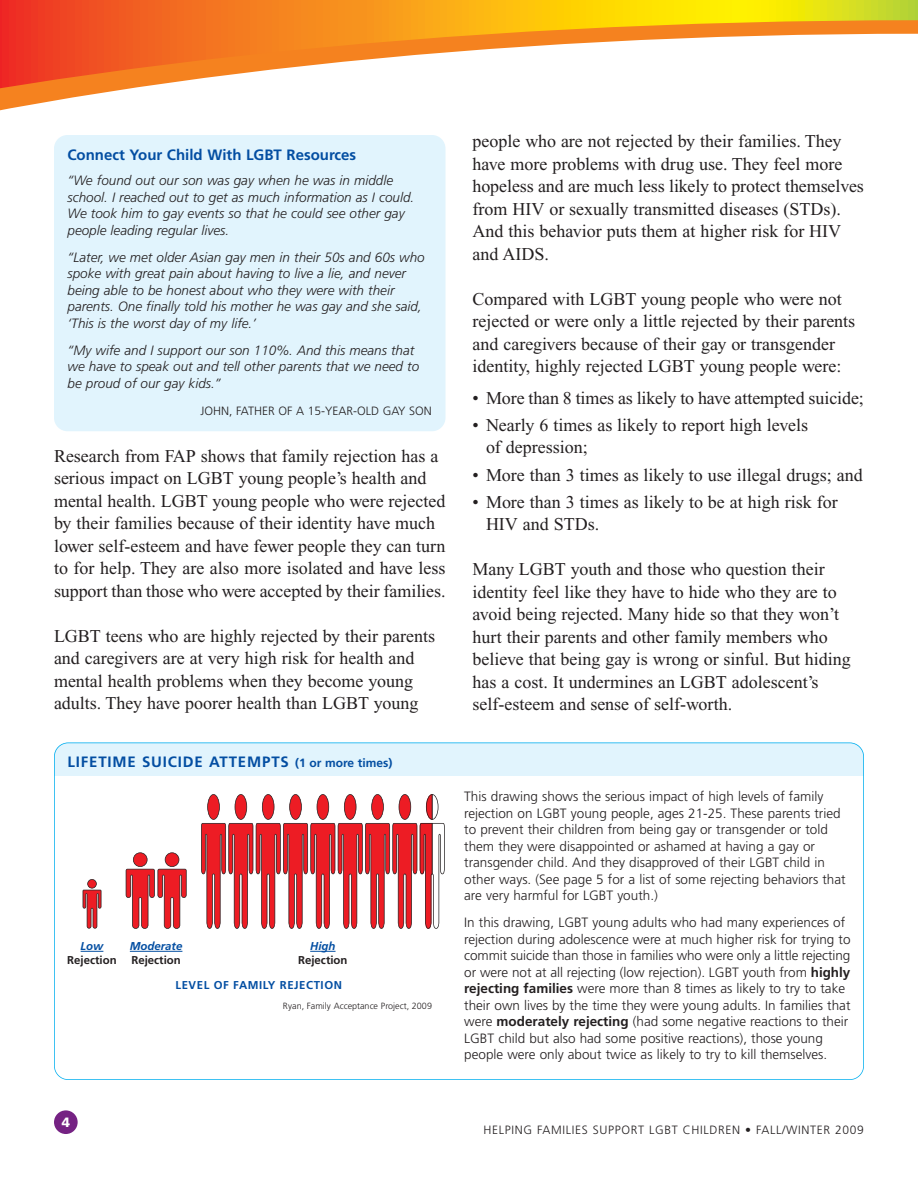
<style>
.page{position:relative;width:918px;height:1188px;background:#fff}
.page>*{position:absolute;margin:0;border:0;box-sizing:border-box;transform-origin:0 0}
.t1{font:18px/22.5px "Times New Roman";color:#231f20}
.t2{font:700 15px "Frutiger";letter-spacing:.055em;color:#034ea2}
.t3{font:700 15px "Frutiger";color:#034ea2}
.t4{font:300 13.5px/16.5px "Frutiger";color:#231f20}
.t5{font:italic 300 13.5px/16.5px "Frutiger";color:#231f20}
.t6{font:900 13.5px "Frutiger";color:#fff}
.t7{font:300 12px "Frutiger";letter-spacing:.055em;color:#231f20}
.t8{font:300 12px "Frutiger";color:#231f20}
.t9{font:700 11.4px "Frutiger";color:#231f20}
.t10{font:700 11.4px "Frutiger";letter-spacing:.05em;color:#034ea2}
.t11{font:italic 700 11.4px "Frutiger";color:#034ea2}
.t12{font:300 9px "Frutiger";color:#231f20}
.s1{font-size:12px}
.s2{font-weight:700}
</style>
<div class="page">
<svg style="left:0;top:0;width:918px;height:20px;background:#f3a715"></svg>
<svg style="left:0;top:20px;width:918px;height:91px"></svg>
<div style="left:54px;top:1110px;width:24px;height:24px;background:#752283;border-radius:50%"></div>
<div style="left:54px;top:135px;width:392px;height:296px;background:#e1f4fd;border-radius:14px"></div>
<div style="left:54px;top:742px;width:810px;height:68px;background:#e1f4fd;border-radius:14px"></div>
<div style="left:54px;top:776px;width:810px;height:170px;background:#fff"></div>
<div style="left:54px;top:742px;width:810px;height:338px;border:2px solid #00aeef;border-radius:14px"></div>
<svg style="left:126px;top:852px;width:61px;height:77px"></svg>
<svg style="left:83px;top:879px;width:18px;height:50px"></svg>
<svg style="left:81px;top:951px;width:22px;height:1px"></svg>
<hr style="left:130px;top:951px;width:52px;height:1px;background:#034ea2">
<svg style="left:310px;top:951px;width:26px;height:1px"></svg>
<svg style="left:201px;top:794px;width:244px;height:135px"></svg>
<p class="t3" style="left:68px;top:148px;width:290px">Connect Your Child With LGBT Resources</p>
<p class="t5" style="left:68px;top:173px;width:348px">“We found out our son was gay when he was in middle school. I reached out to get as much information as I could.<br>We took him to gay events so that he could see other gay people leading regular lives.</p>
<p class="t5" style="left:68px;top:250px;width:359px">“Later, we met older Asian gay men in their 50s and 60s who spoke with great pain about having to live a lie, and never being able to be honest about who they were with their parents. One finally told his mother he was gay and she said, ‘This is the worst day of my life.’</p>
<p class="t5" style="left:68px;top:343px;width:353px">“My wife and I support our son 110%. And this means that we have to speak out and tell other parents that we need to be proud of our gay kids.”</p>
<p class="t8" style="left:201px;top:406px;width:233px">JOHN, FATHER OF A 15-YEAR-OLD GAY SON</p>
<p class="t1" style="left:54px;top:446px;width:393px">Research from FAP shows that family rejection has a serious impact on LGBT young people’s health and mental health. LGBT young people who were rejected by their families because of their identity have much lower self-esteem and have fewer people they can turn to for help. They are also more isolated and have less support than those who were accepted by their families.</p>
<p class="t1" style="left:54px;top:626px;width:383px">LGBT teens who are highly rejected by their parents and caregivers are at very high risk for health and mental health problems when they become young adults. They have poorer health than LGBT young</p>
<p class="t2" style="left:68px;top:756px;width:327px">LIFETIME SUICIDE ATTEMPTS <span class="s1">(1 or more times)</span></p>
<p class="t11" style="left:81px;top:942px;width:24px">Low</p>
<p class="t9" style="left:67px;top:955px;width:51px">Rejection</p>
<p class="t11" style="left:130px;top:942px;width:54px">Moderate</p>
<p class="t9" style="left:131px;top:955px;width:51px">Rejection</p>
<p class="t11" style="left:310px;top:942px;width:27px">High</p>
<p class="t9" style="left:298px;top:955px;width:51px">Rejection</p>
<p class="t10" style="left:175px;top:980px;width:168px">LEVEL OF FAMILY REJECTION</p>
<p class="t12" style="left:283px;top:1002px;width:151px">Ryan, Family Acceptance Project, 2009</p>
<p class="t1" style="left:472px;top:132px;width:393px">people who are not rejected by their families. They have more problems with drug use. They feel more hopeless and are much less likely to protect themselves from HIV or sexually transmitted diseases (STDs).<br>And this behavior puts them at higher risk for HIV and AIDS.</p>
<p class="t1" style="left:472px;top:289px;width:384px">Compared with LGBT young people who were not rejected or were only a little rejected by their parents and caregivers because of their gay or transgender identity, highly rejected LGBT young people were:</p>
<p class="t1" style="left:472px;top:388px;width:393px">• More than 8 times as likely to have attempted suicide;</p>
<p class="t1" style="left:486px;top:415px;width:324px;text-indent:-14px">• Nearly 6 times as likely to report high levels of depression;</p>
<p class="t1" style="left:472px;top:465px;width:392px">• More than 3 times as likely to use illegal drugs; and</p>
<p class="t1" style="left:486px;top:492px;width:353px;text-indent:-14px">• More than 3 times as likely to be at high risk for<br>HIV and STDs.</p>
<p class="t1" style="left:472px;top:559px;width:380px">Many LGBT youth and those who question their identity feel like they have to hide who they are to avoid being rejected. Many hide so that they won’t hurt their parents and other family members who believe that being gay is wrong or sinful. But hiding has a cost. It undermines an LGBT adolescent’s self-esteem and sense of self-worth.</p>
<p class="t4" style="left:464px;top:789px;width:383px">This drawing shows the serious impact of high levels of family rejection on LGBT young people, ages 21-25. These parents tried to prevent their children from being gay or transgender or told them they were disappointed or ashamed at having a gay or transgender child. And they disapproved of their LGBT child in other ways. (See page 5 for a list of some rejecting behaviors that are very harmful for LGBT youth.)</p>
<p class="t4" style="left:464px;top:915px;width:388px">In this drawing, LGBT young adults who had many experiences of rejection during adolescence were at much higher risk for trying to commit suicide than those in families who were only a little rejecting or were not at all rejecting (low rejection). LGBT youth from <span class="s2">highly rejecting families</span> were more than 8 times as likely to try to take their own lives by the time they were young adults. In families that were <span class="s2">moderately rejecting</span> (had some negative reactions to their LGBT child but also had some positive reactions), those young people were only about twice as likely to try to kill themselves.</p>
<p class="t6" style="left:62px;top:1117px;width:10px">4</p>
<p class="t7" style="left:484px;top:1125px;width:382px">HELPING FAMILIES SUPPORT LGBT CHILDREN • FALL/WINTER 2009</p>
</div>
